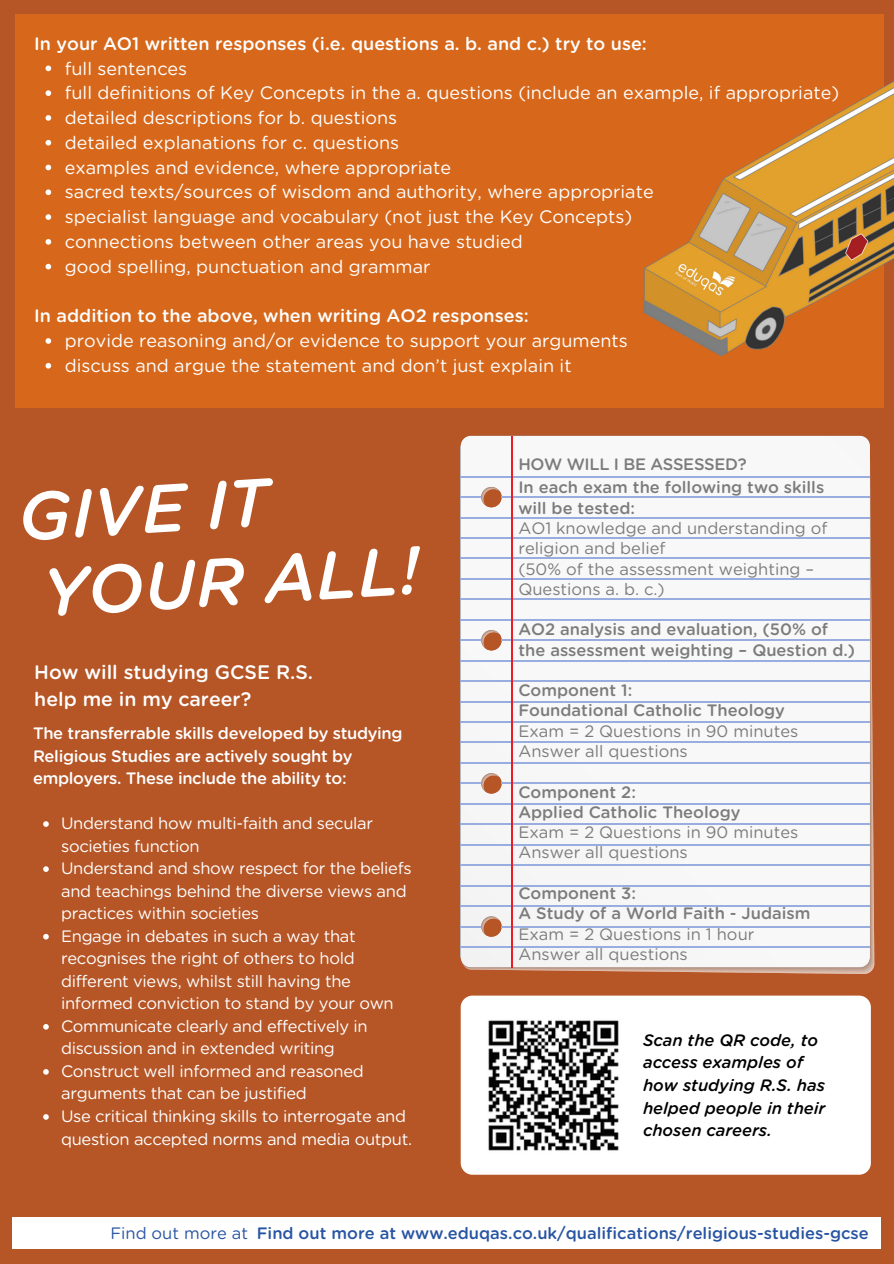
<style>
.page{position:relative;width:894px;height:1264px;background:#fff}
.page>*{position:absolute;margin:0;border:0;box-sizing:border-box;transform-origin:0 0}
.t1{font:italic 500 67.5px "Gotham Rounded";color:#fff}
.t2{font:500 19.5px/27px "Gotham Rounded";color:#fff}
.t3{font:18px "Gotham Rounded";color:#fff}
.t4{font:500 18px "Gotham Rounded";color:#fff}
.t5{font:16.5px/22.5px "Gotham Rounded";letter-spacing:-.02em;color:#fff}
.t6{font:500 16.5px/20.2px "Gotham Rounded";color:#7c7c7c}
.t7{font:16.5px/20.2px "Gotham Rounded";color:#7c7c7c}
.t8{font:500 16.5px/22.5px "Gotham Rounded";letter-spacing:-.02em;color:#fff}
.t9{font:italic 500 16.5px/22.5px "Gotham Rounded";color:#000}
.t10{font:500 16.5px "Gotham Rounded";color:#2855a2}
.t11{font:500 16.5px "Gotham Rounded";letter-spacing:-.02em;color:#7c7c7c}
.t12{font:16.5px "Gotham Rounded";color:#2855a2}
</style>
<div class="page">
<div style="left:0;top:0;width:893px;height:1263px;background:#b65526"></div>
<div style="left:15px;top:14px;width:869px;height:393px;background:#d7681b"></div>
<div style="left:12px;top:1217px;width:868px;height:31px;background:#fff"></div>
<div style="left:460px;top:488px;width:409px;height:479px;background:#f8f8f8"></div>
<div style="left:460px;top:436px;width:409px;height:52px;background:#f8f8f8"></div>
<hr style="left:460px;top:476px;width:409px;height:1px;background:#99ade1">
<hr style="left:501px;top:496px;width:368px;height:1px;background:#99ade1">
<hr style="left:501px;top:639px;width:368px;height:1px;background:#99ade1">
<hr style="left:501px;top:782px;width:368px;height:2px;background:#99ade1">
<hr style="left:501px;top:926px;width:368px;height:1px;background:#99ade1">
<hr style="left:460px;top:517px;width:409px;height:1px;background:#99ade1">
<hr style="left:460px;top:537px;width:409px;height:1px;background:#99ade1">
<hr style="left:460px;top:558px;width:409px;height:1px;background:#99ade1">
<hr style="left:460px;top:578px;width:409px;height:1px;background:#99ade1">
<hr style="left:460px;top:599px;width:409px;height:1px;background:#99ade1">
<hr style="left:460px;top:619px;width:409px;height:1px;background:#99ade1">
<hr style="left:460px;top:660px;width:409px;height:1px;background:#99ade1">
<hr style="left:460px;top:680px;width:409px;height:1px;background:#99ade1">
<hr style="left:460px;top:701px;width:409px;height:1px;background:#99ade1">
<hr style="left:460px;top:721px;width:409px;height:1px;background:#99ade1">
<hr style="left:460px;top:742px;width:409px;height:1px;background:#99ade1">
<hr style="left:460px;top:762px;width:409px;height:1px;background:#99ade1">
<hr style="left:460px;top:803px;width:409px;height:1px;background:#99ade1">
<hr style="left:460px;top:823px;width:409px;height:1px;background:#99ade1">
<hr style="left:460px;top:844px;width:409px;height:1px;background:#99ade1">
<hr style="left:460px;top:864px;width:409px;height:1px;background:#99ade1">
<hr style="left:460px;top:885px;width:409px;height:1px;background:#99ade1">
<hr style="left:460px;top:905px;width:409px;height:1px;background:#99ade1">
<hr style="left:460px;top:946px;width:409px;height:1px;background:#99ade1">
<hr style="left:511px;top:436px;width:1px;height:531px;background:#ed1c24">
<svg style="left:460px;top:496px;width:21px;height:1px"></svg>
<svg style="left:460px;top:639px;width:21px;height:1px"></svg>
<hr style="left:460px;top:782px;width:21px;height:2px;background:#99ade1">
<svg style="left:460px;top:926px;width:21px;height:1px"></svg>
<img style="left:643px;top:81px;width:250px;height:276px">
<div style="left:460px;top:995px;width:410px;height:179px;background:#fff;border-radius:12px"></div>
<img style="left:488px;top:1020px;width:131px;height:131px">
<svg style="left:43px;top:821px;width:6px;height:5px"></svg>
<svg style="left:43px;top:866px;width:6px;height:6px"></svg>
<svg style="left:43px;top:933px;width:6px;height:6px"></svg>
<svg style="left:43px;top:1024px;width:6px;height:5px"></svg>
<svg style="left:43px;top:1069px;width:6px;height:5px"></svg>
<svg style="left:43px;top:1114px;width:6px;height:5px"></svg>
<svg style="left:46px;top:66px;width:5px;height:5px"></svg>
<svg style="left:46px;top:90px;width:5px;height:6px"></svg>
<svg style="left:46px;top:115px;width:5px;height:6px"></svg>
<svg style="left:46px;top:140px;width:5px;height:5px"></svg>
<svg style="left:46px;top:165px;width:5px;height:5px"></svg>
<svg style="left:46px;top:189px;width:5px;height:6px"></svg>
<svg style="left:46px;top:214px;width:5px;height:6px"></svg>
<svg style="left:46px;top:239px;width:5px;height:6px"></svg>
<svg style="left:46px;top:264px;width:5px;height:5px"></svg>
<svg style="left:46px;top:338px;width:5px;height:6px"></svg>
<svg style="left:46px;top:363px;width:5px;height:5px"></svg>
<p class="t4" style="left:34px;top:32px;width:614px">In your AO1 written responses (i.e. questions a. b. and c.) try to use:</p>
<p class="t3" style="left:65px;top:57px;width:124px">full sentences</p>
<p class="t3" style="left:65px;top:82px;width:775px">full definitions of Key Concepts in the a. questions (include an example, if appropriate)</p>
<p class="t3" style="left:65px;top:107px;width:334px">detailed descriptions for b. questions</p>
<p class="t3" style="left:65px;top:132px;width:336px">detailed explanations for c. questions</p>
<p class="t3" style="left:65px;top:156px;width:387px">examples and evidence, where appropriate</p>
<p class="t3" style="left:65px;top:181px;width:590px">sacred texts/sources of wisdom and authority, where appropriate</p>
<p class="t3" style="left:65px;top:206px;width:568px">specialist language and vocabulary (not just the Key Concepts)</p>
<p class="t3" style="left:65px;top:231px;width:459px">connections between other areas you have studied</p>
<p class="t3" style="left:65px;top:255px;width:367px">good spelling, punctuation and grammar</p>
<p class="t4" style="left:34px;top:305px;width:496px">In addition to the above, when writing AO2 responses:</p>
<p class="t3" style="left:65px;top:330px;width:564px">provide reasoning and/or evidence to support your arguments</p>
<p class="t3" style="left:65px;top:354px;width:508px">discuss and argue the statement and don’t just explain it</p>
<p class="t11" style="left:518px;top:454px;width:230px">HOW WILL I BE ASSESSED?</p>
<p class="t1" style="left:16px;top:475px;width:253px;rotate:-3deg">GIVE IT</p>
<p class="t6" style="left:518px;top:477px;width:307px">In each exam the following two skills will be tested:</p>
<p class="t7" style="left:518px;top:518px;width:310px">AO1 knowledge and understanding of religion and belief</p>
<p class="t7" style="left:518px;top:558px;width:297px">(50% of the assessment weighting –<br>Questions a. b. c.)</p>
<p class="t6" style="left:518px;top:619px;width:338px">AO2 analysis and evaluation, (50% of the assessment weighting – Question d.)</p>
<p class="t6" style="left:518px;top:680px;width:115px">Component 1:</p>
<p class="t6" style="left:518px;top:700px;width:268px">Foundational Catholic Theology</p>
<p class="t7" style="left:518px;top:720px;width:281px">Exam = 2 Questions in 90 minutes</p>
<p class="t7" style="left:518px;top:741px;width:171px">Answer all questions</p>
<p class="t6" style="left:518px;top:781px;width:119px">Component 2:</p>
<p class="t6" style="left:518px;top:801px;width:223px">Applied Catholic Theology</p>
<p class="t7" style="left:518px;top:822px;width:281px">Exam = 2 Questions in 90 minutes</p>
<p class="t7" style="left:518px;top:842px;width:171px">Answer all questions</p>
<p class="t6" style="left:518px;top:882px;width:119px">Component 3:</p>
<p class="t6" style="left:518px;top:903px;width:293px">A Study of a World Faith - Judaism</p>
<p class="t7" style="left:518px;top:923px;width:237px">Exam = 2 Questions in 1 hour</p>
<p class="t7" style="left:518px;top:943px;width:171px">Answer all questions</p>
<p class="t1" style="left:41px;top:550px;width:378px;rotate:-3deg">YOUR ALL!</p>
<p class="t2" style="left:34px;top:658px;width:280px">How will studying GCSE R.S. help me in my career?</p>
<p class="t8" style="left:33px;top:721px;width:371px">The transferrable skills developed by studying<br>Religious Studies are actively sought by employers. These include the ability to:</p>
<p class="t5" style="left:61px;top:812px;width:313px">Understand how multi-faith and secular societies function</p>
<p class="t5" style="left:61px;top:857px;width:352px">Understand and show respect for the beliefs and teachings behind the diverse views and practices within societies</p>
<p class="t5" style="left:61px;top:924px;width:334px">Engage in debates in such a way that recognises the right of others to hold different views, whilst still having the informed conviction to stand by your own</p>
<p class="t5" style="left:61px;top:1014px;width:308px">Communicate clearly and effectively in discussion and in extended writing</p>
<p class="t5" style="left:61px;top:1059px;width:304px">Construct well informed and reasoned arguments that can be justified</p>
<p class="t5" style="left:61px;top:1104px;width:352px">Use critical thinking skills to interrogate and question accepted norms and media output.</p>
<p class="t9" style="left:643px;top:1028px;width:184px">Scan the QR code, to access examples of how studying R.S. has helped people in their chosen careers.</p>
<p class="t12" style="left:110px;top:1223px;width:139px">Find out more at</p>
<p class="t10" style="left:257px;top:1223px;width:613px">Find out more at www.eduqas.co.uk/qualifications/religious-studies-gcse</p>
</div>
